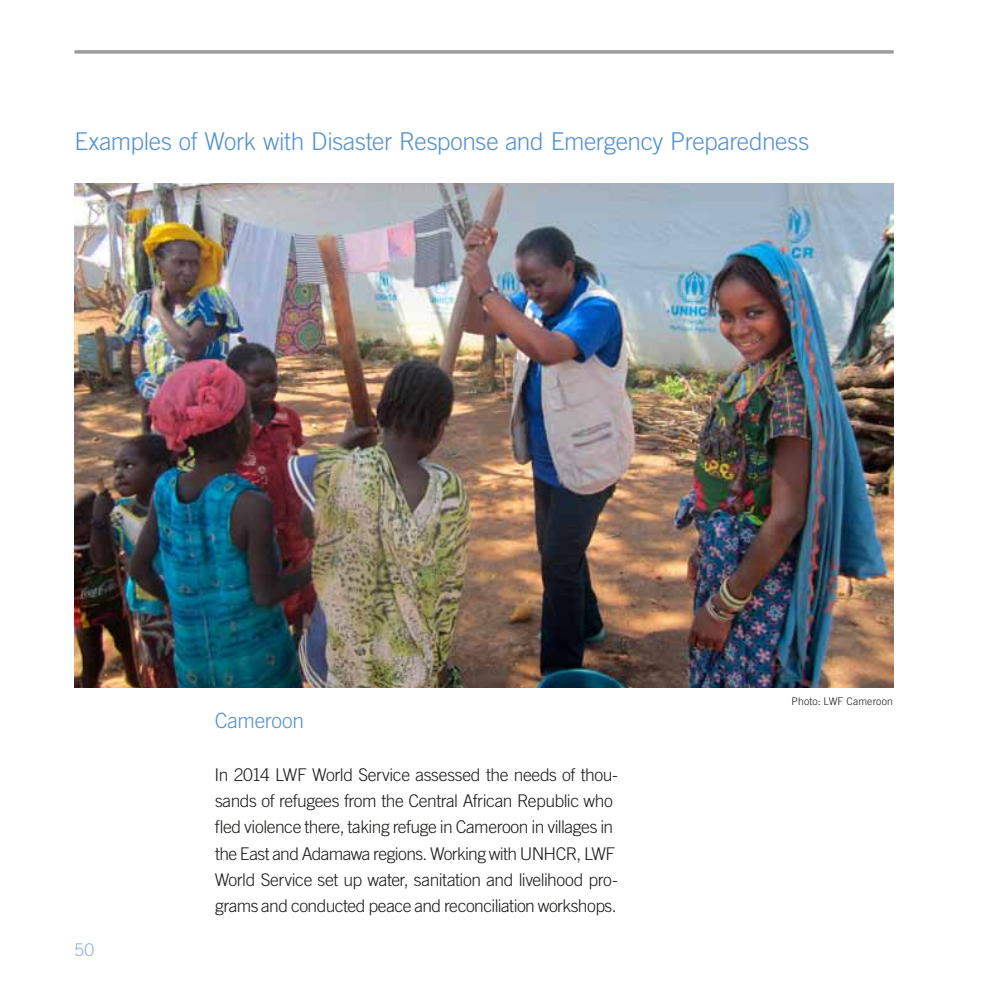
<style>
.page{position:relative;width:993px;height:993px;background:#fff}
.page>*{position:absolute;margin:0;border:0;box-sizing:border-box;transform-origin:0 0}
.t1{font:300 24.5px "Trade Gothic LT Std";letter-spacing:-.015em;color:#5692ce}
.t2{font:300 21px "Trade Gothic LT Std";letter-spacing:-.015em;color:#5692ce}
.t3{font:300 17.5px/26.2px "Trade Gothic LT Std";letter-spacing:-.03em;color:#1d1d1b}
.t4{font:300 17.5px "Trade Gothic LT Std";color:#91b1de}
.t5{font:300 10.5px "Trade Gothic LT Std";letter-spacing:.015em;color:#1d1d1b}
</style>
<div class="page">
<svg style="left:74px;top:50px;width:819px;height:4px"></svg>
<img style="left:74px;top:184px;width:819px;height:503px">
<h1 class="t1" style="left:74px;top:127px;width:736px">Examples of Work with Disaster Response and Emergency Preparedness</h1>
<p class="t4" style="left:74px;top:939px;width:21px">50</p>
<p class="t2" style="left:215px;top:708px;width:91px">Cameroon</p>
<p class="t3" style="left:214px;top:761px;width:405px">In 2014 LWF World Service assessed the needs of thou&shy;sands of refugees from the Central African Republic who fled violence there, taking refuge in Cameroon in villages in the East and Adamawa regions. Working with UNHCR, LWF World Service set up water, sanitation and livelihood pro&shy;grams and conducted peace and reconciliation workshops.</p>
<p class="t5" style="left:791px;top:695px;width:103px">Photo: LWF Cameroon</p>
</div>
